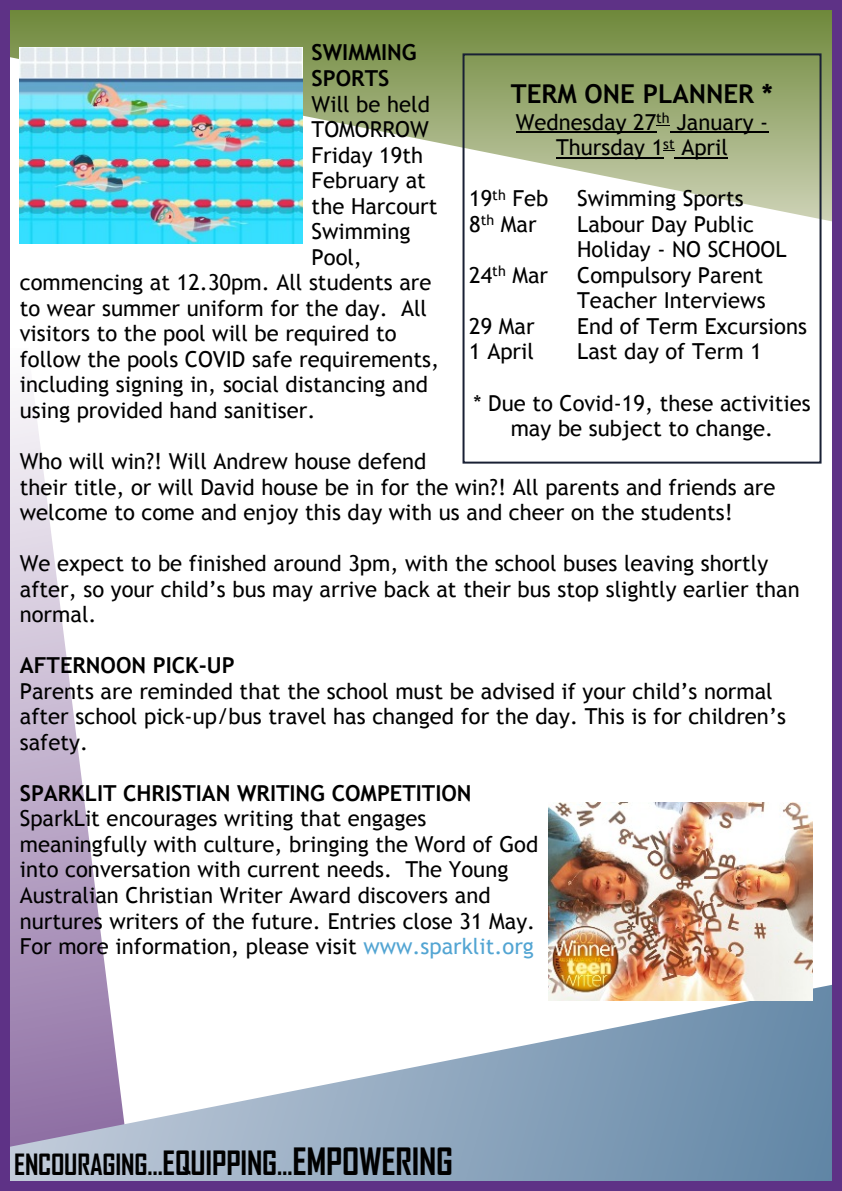
<style>
.page{position:relative;width:842px;height:1191px;background:#fff}
.page>*{position:absolute;margin:0;border:0;box-sizing:border-box;transform-origin:0 0}
.t1{font:700 28px "Agency FB";letter-spacing:-.005em;color:#000}
.t2{font:700 26px "Trebuchet MS";color:#000}
.t3{font:22px/25.6px "Trebuchet MS";color:#000}
.t4{font:700 22px/25.6px "Trebuchet MS";color:#000}
.s1{color:#53a5d3}
.s2{font-size:32px}
.s3{font-size:36px}
</style>
<div class="page">
<svg style="left:11px;top:11px;width:820px;height:233px"></svg>
<svg style="left:11px;top:391px;width:93px;height:567px"></svg>
<svg style="left:11px;top:958px;width:820px;height:221px"></svg>
<div style="left:463px;top:53px;width:359px;height:410px;border:2px solid #192034"></div>
<hr style="left:516px;top:132px;width:140px;height:1px;background:#000">
<svg style="left:656px;top:125px;width:14px;height:1px"></svg>
<hr style="left:670px;top:132px;width:98px;height:1px;background:#000">
<hr style="left:556px;top:157px;width:107px;height:2px;background:#000">
<svg style="left:663px;top:150px;width:12px;height:1px"></svg>
<hr style="left:675px;top:157px;width:53px;height:2px;background:#000">
<img style="left:20px;top:48px;width:283px;height:196px">
<img style="left:548px;top:802px;width:264px;height:198px">
<div style="left:0;top:0;width:842px;height:1190px;border:10px solid #5e3286"></div>
<p class="t4" style="left:312px;top:42px;width:107px">SWIMMING<br>SPORTS</p>
<p class="t3" style="left:312px;top:93px;width:120px">Will be held</p>
<p class="t3" style="left:312px;top:118px;width:119px">TOMORROW</p>
<p class="t3" style="left:312px;top:144px;width:113px">Friday 19th</p>
<p class="t3" style="left:312px;top:169px;width:116px">February at</p>
<p class="t3" style="left:312px;top:195px;width:127px">the Harcourt</p>
<p class="t3" style="left:312px;top:220px;width:101px">Swimming</p>
<p class="t3" style="left:312px;top:246px;width:52px">Pool,</p>
<p class="t3" style="left:20px;top:271px;width:413px">commencing at 12.30pm. All students are</p>
<p class="t3" style="left:20px;top:297px;width:409px">to wear summer uniform for the day. All</p>
<p class="t3" style="left:20px;top:322px;width:378px">visitors to the pool will be required to</p>
<p class="t3" style="left:20px;top:348px;width:421px">follow the pools COVID safe requirements,</p>
<p class="t3" style="left:20px;top:374px;width:410px">including signing in, social distancing and</p>
<p class="t3" style="left:20px;top:399px;width:297px">using provided hand sanitiser.</p>
<p class="t3" style="left:20px;top:450px;width:757px">Who will win?! Will Andrew house defend<br>their title, or will David house be in for the win?! All parents and friends are welcome to come and enjoy this day with us and cheer on the students!</p>
<p class="t3" style="left:20px;top:552px;width:781px">We expect to be finished around 3pm, with the school buses leaving shortly after, so your child’s bus may arrive back at their bus stop slightly earlier than normal.</p>
<p class="t4" style="left:20px;top:654px;width:216px">AFTERNOON PICK-UP</p>
<p class="t3" style="left:20px;top:680px;width:768px">Parents are reminded that the school must be advised if your child’s normal after school pick-up/bus travel has changed for the day. This is for children’s safety.</p>
<p class="t4" style="left:20px;top:782px;width:453px">SPARKLIT CHRISTIAN WRITING COMPETITION</p>
<p class="t3" style="left:20px;top:807px;width:520px">SparkLit encourages writing that engages meaningfully with culture, bringing the Word of God into conversation with current needs. The Young Australian Christian Writer Award discovers and nurtures writers of the future. Entries close 31 May.<br>For more information, please visit <span class="s1">www.sparklit.org</span></p>
<p class="t2" style="left:511px;top:84px;width:264px">TERM ONE PLANNER *</p>
<p class="t3" style="left:516px;top:111px;width:254px;text-align:center">Wednesday 27<sup>th</sup> January -<br>Thursday 1<sup>st</sup> April</p>
<p class="t3" style="left:469px;top:188px;width:81px">19<sup>th</sup> Feb</p>
<p class="t3" style="left:577px;top:188px;width:168px">Swimming Sports</p>
<p class="t3" style="left:469px;top:213px;width:69px">8<sup>th</sup> Mar</p>
<p class="t3" style="left:577px;top:213px;width:211px">Labour Day Public<br>Holiday - NO SCHOOL</p>
<p class="t3" style="left:469px;top:264px;width:80px">24<sup>th</sup> Mar</p>
<p class="t3" style="left:577px;top:264px;width:190px">Compulsory Parent<br>Teacher Interviews</p>
<p class="t3" style="left:469px;top:315px;width:67px">29 Mar</p>
<p class="t3" style="left:577px;top:315px;width:231px">End of Term Excursions</p>
<p class="t3" style="left:469px;top:341px;width:66px">1 April</p>
<p class="t3" style="left:577px;top:341px;width:186px">Last day of Term 1</p>
<p class="t3" style="left:473px;top:392px;width:339px;text-align:center">* Due to Covid-19, these activities may be subject to change.</p>
<p class="t1" style="left:14px;top:1153px;width:441px">ENCOURAGING…<span class="s2">EQUIPPING</span>…<span class="s3">EMPOWERING</span></p>
</div>
